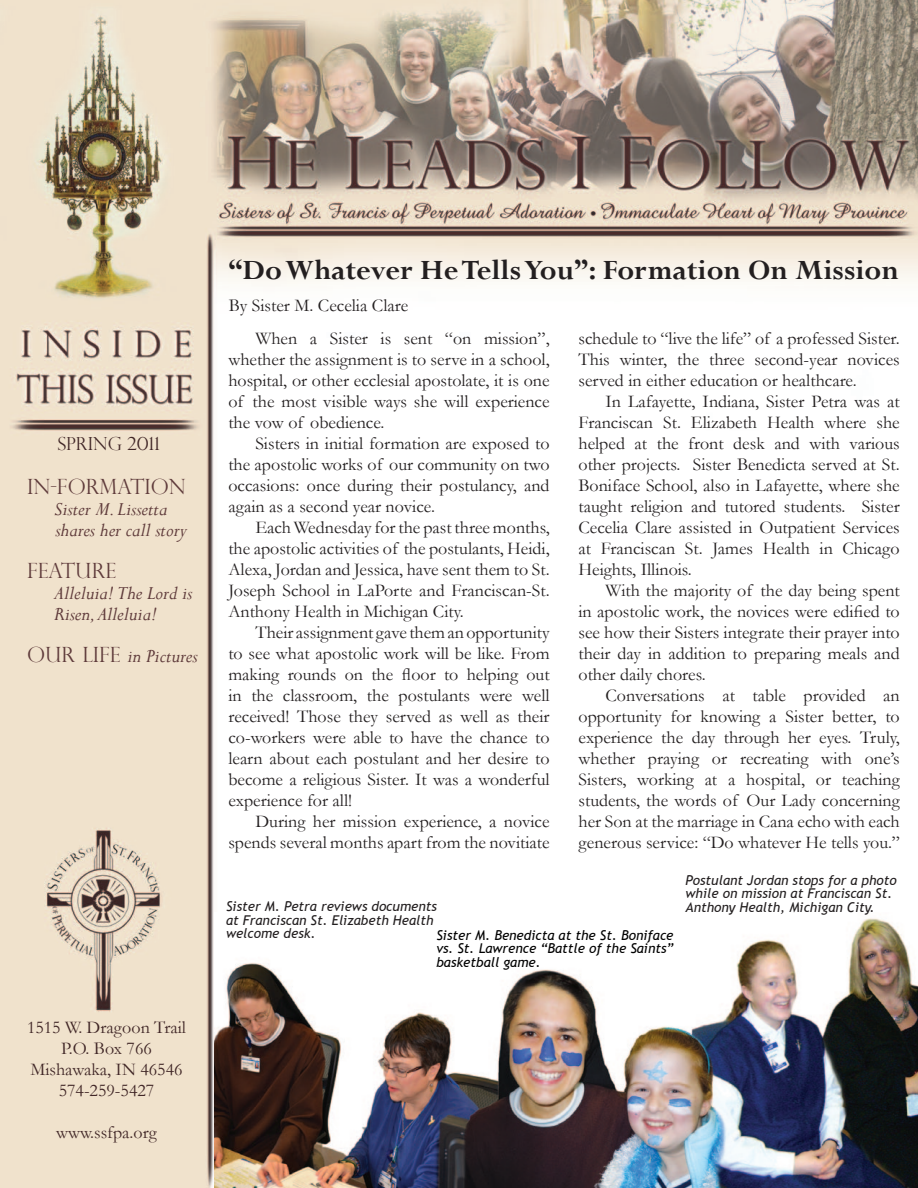
<style>
.page{position:relative;width:918px;height:1188px;background:#fff}
.page>*{position:absolute;margin:0;border:0;box-sizing:border-box;transform-origin:0 0}
.t1{font:700 43.5px "Perpetua";color:#231f20}
.t2{font:700 31.2px "Perpetua";color:#231f20}
.t3{font:italic 21px/21px "Perpetua";color:#5f3b3b}
.t4{font:300 21px "Perpetua Titling";color:#5f3b3b}
.t5{font:18px/21px "Garamond";color:#231f20;text-align:justify}
.t6{font:18px/21px "Garamond";color:#402626;text-align:center}
.t7{font:300 18px "Perpetua Titling";color:#402626}
.t8{font:italic 13.5px/13.5px "Trebuchet MS";color:#231f20}
.t9{font:italic 13.5px/13.5px "Trebuchet MS";color:#000;text-align:justify}
.s1{font-family:"Perpetua Titling";font-weight:300;font-style:normal}
</style>
<div class="page">
<img style="left:0;top:0;width:918px;height:1188px">
<img style="left:215px;top:913px;width:703px;height:275px">
<p class="t7" style="left:58px;top:433px;width:104px">SPRING 2011</p>
<p class="t4" style="left:27px;top:474px;width:161px">IN-FORMATION</p>
<p class="t3" style="left:54px;top:498px;width:135px">Sister M. Lissetta shares her call story</p>
<p class="t4" style="left:27px;top:558px;width:91px">FEATURE</p>
<p class="t3" style="left:54px;top:582px;width:140px">Alleluia! The Lord is<br>Risen, Alleluia!</p>
<p class="t3" style="left:27px;top:645px;width:172px"><span class="s1">OUR LIFE</span> in Pictures</p>
<p class="t6" style="left:27px;top:1016px;width:160px">1515 W. Dragoon Trail<br>P.O. Box 766<br>Mishawaka, IN 46546<br>574-259-5427</p>
<p class="t6" style="left:56px;top:1121px;width:102px">www.ssfpa.org</p>
<h1 class="t1" style="left:226px;top:237px;width:667px">Sisters Work and Pray to Defend Life</h1>
<h2 class="t2" style="left:228px;top:250px;width:672px">“Do Whatever He Tells You”: Formation On Mission</h2>
<p class="t5" style="left:229px;top:294px;width:181px">By Sister M. Cecelia Clare</p>
<p class="t5" style="left:579px;top:327px;width:323px">schedule to “live the life” of a professed Sister.<br>This winter, the three second-year novices served in either education or healthcare.</p>
<p class="t5" style="left:579px;top:390px;width:323px;text-indent:27px">In Lafayette, Indiana, Sister Petra was at Franciscan St. Elizabeth Health where she helped at the front desk and with various other projects. Sister Benedicta served at St.<br>Boniface School, also in Lafayette, where she taught religion and tutored students. Sister Cecelia Clare assisted in Outpatient Services at Franciscan St. James Health in Chicago Heights, Illinois.</p>
<p class="t5" style="left:579px;top:579px;width:323px;text-indent:27px">With the majority of the day being spent in apostolic work, the novices were edified to see how their Sisters integrate their prayer into their day in addition to preparing meals and other daily chores.</p>
<p class="t5" style="left:579px;top:684px;width:323px;text-indent:27px">Conversations at table provided an opportunity for knowing a Sister better, to experience the day through her eyes. Truly, whether praying or recreating with one’s Sisters, working at a hospital, or teaching students, the words of Our Lady concerning her Son at the marriage in Cana echo with each generous service: “Do whatever He tells you.”</p>
<p class="t5" style="left:228px;top:327px;width:323px;text-indent:27px">When a Sister is sent “on mission”, whether the assignment is to serve in a school, hospital, or other ecclesial apostolate, it is one of the most visible ways she will experience the vow of obedience.</p>
<p class="t5" style="left:228px;top:432px;width:323px;text-indent:27px">Sisters in initial formation are exposed to the apostolic works of our community on two occasions: once during their postulancy, and again as a second year novice.</p>
<p class="t5" style="left:228px;top:516px;width:323px;text-indent:27px">Each Wednesday for the past three months, the apostolic activities of the postulants, Heidi, Alexa, Jordan and Jessica, have sent them to St.<br>Joseph School in LaPorte and Franciscan-St.<br>Anthony Health in Michigan City.</p>
<p class="t5" style="left:228px;top:621px;width:323px;text-indent:27px">Their assignment gave them an opportunity to see what apostolic work will be like. From making rounds on the floor to helping out in the classroom, the postulants were well received! Those they served as well as their co-workers were able to have the chance to learn about each postulant and her desire to become a religious Sister. It was a wonderful experience for all!</p>
<p class="t5" style="left:228px;top:810px;width:323px;text-align:right">During her mission experience, a novice spends several months apart from the novitiate</p>
<p class="t8" style="left:226px;top:900px;width:212px">Sister M. Petra reviews documents at Franciscan St. Elizabeth Health welcome desk.</p>
<p class="t9" style="left:436px;top:928px;width:239px">Sister M. Benedicta at the St. Boniface vs. St. Lawrence “Battle of the Saints” basketball game.</p>
<p class="t8" style="left:685px;top:873px;width:213px">Postulant Jordan stops for a photo while on mission at Franciscan St.<br>Anthony Health, Michigan City.</p>
</div>
